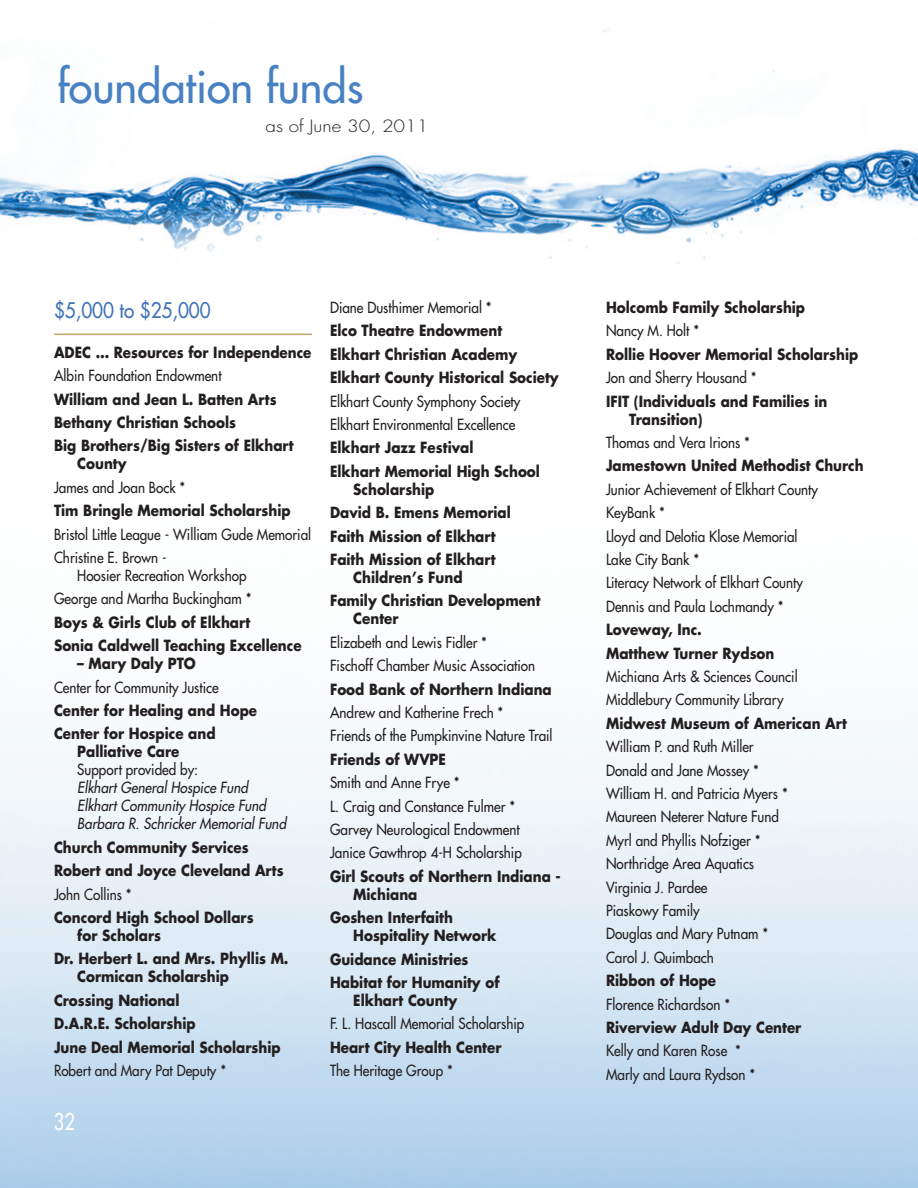
<style>
.page{position:relative;width:918px;height:1188px;background:#fff}
.page>*{position:absolute;margin:0;border:0;box-sizing:border-box;transform-origin:0 0}
.t1{font:43.5px "Futura";color:#4881c3}
.t2{font:22.5px "Futura";color:#fff;scale:.8 1}
.t3{font:21px "Futura";color:#4274ba;scale:.9 1}
.t4{font:300 16.5px "Futura";color:#231f20;scale:1.14 1}
.t5{font:700 15px/23.4px "Futura";color:#231f20;scale:.9 1}
.t6{font:15px/23.4px "Futura";color:#231f20;scale:.9 1}
.t7{font:italic 15px/18px "Futura";letter-spacing:.005em;color:#231f20;scale:.9 1}
</style>
<div class="page">
<img style="left:0;top:28px;width:918px;height:1160px">
<hr style="left:54px;top:334px;width:258px;height:1px;background:#c3a76a">
<h1 class="t1" style="left:57px;top:65px;width:308px">foundation funds</h1>
<p class="t4" style="left:265px;top:118px;width:145px">as of June 30, 2011</p>
<h3 class="t3" style="left:54px;top:300px;width:176px">$5,000 to $25,000</h3>
<p class="t5" style="left:54px;top:342px;width:288px">ADEC … Resources for Independence</p>
<p class="t6" style="left:54px;top:365px;width:188px">Albin Foundation Endowment</p>
<p class="t5" style="left:54px;top:389px;width:268px">William and Jean L. Batten Arts<br>Bethany Christian Schools<br>Big Brothers/Big Sisters of Elkhart</p>
<p class="t5" style="left:77px;top:453px;width:56px">County</p>
<p class="t6" style="left:54px;top:477px;width:147px">James and Joan Bock *</p>
<p class="t5" style="left:54px;top:500px;width:264px">Tim Bringle Memorial Scholarship</p>
<p class="t6" style="left:54px;top:523px;width:287px">Bristol Little League - William Gude Memorial<br>Christine E. Brown -</p>
<p class="t6" style="left:54px;top:565px;width:221px;text-indent:23px">Hoosier Recreation Workshop<br>George and Martha Buckingham *</p>
<p class="t5" style="left:54px;top:612px;width:277px">Boys &amp; Girls Club of Elkhart<br>Sonia Caldwell Teaching Excellence</p>
<p class="t5" style="left:77px;top:653px;width:133px">– Mary Daly PTO</p>
<p class="t6" style="left:54px;top:676px;width:184px">Center for Community Justice</p>
<p class="t5" style="left:54px;top:700px;width:227px">Center for Healing and Hope<br>Center for Hospice and</p>
<p class="t5" style="left:77px;top:741px;width:115px">Palliative Care</p>
<p class="t6" style="left:77px;top:759px;width:136px">Support provided by:</p>
<p class="t7" style="left:77px;top:780px;width:234px">Elkhart General Hospice Fund<br>Elkhart Community Hospice Fund<br>Barbara R. Schricker Memorial Fund</p>
<p class="t5" style="left:54px;top:837px;width:257px">Church Community Services<br>Robert and Joyce Cleveland Arts</p>
<p class="t6" style="left:54px;top:883px;width:88px">John Collins *</p>
<p class="t5" style="left:77px;top:910px;width:197px;line-height:18px;text-indent:-23px">Concord High School Dollars for Scholars</p>
<p class="t5" style="left:77px;top:951px;width:236px;line-height:18px;text-indent:-23px">Dr. Herbert L. and Mrs. Phyllis M.<br>Cormican Scholarship</p>
<p class="t5" style="left:54px;top:990px;width:253px">Crossing National<br>D.A.R.E. Scholarship<br>June Deal Memorial Scholarship</p>
<p class="t6" style="left:54px;top:1060px;width:193px">Robert and Mary Pat Deputy *</p>
<h2 class="t2" style="left:54px;top:1110px;width:28px">32</h2>
<p class="t6" style="left:330px;top:297px;width:181px">Diane Dusthimer Memorial *</p>
<p class="t5" style="left:330px;top:320px;width:256px">Elco Theatre Endowment<br>Elkhart Christian Academy<br>Elkhart County Historical Society</p>
<p class="t6" style="left:330px;top:390px;width:213px">Elkhart County Symphony Society<br>Elkhart Environmental Excellence</p>
<p class="t5" style="left:330px;top:437px;width:235px">Elkhart Jazz Festival<br>Elkhart Memorial High School</p>
<p class="t5" style="left:330px;top:479px;width:202px;text-indent:23px">Scholarship<br>David B. Emens Memorial<br>Faith Mission of Elkhart<br>Faith Mission of Elkhart</p>
<p class="t5" style="left:330px;top:567px;width:236px;text-indent:23px">Children’s Fund<br>Family Christian Development</p>
<p class="t5" style="left:353px;top:608px;width:52px">Center</p>
<p class="t6" style="left:330px;top:632px;width:229px">Elizabeth and Lewis Fidler *<br>Fischoff Chamber Music Association</p>
<p class="t5" style="left:330px;top:679px;width:248px">Food Bank of Northern Indiana</p>
<p class="t6" style="left:330px;top:702px;width:249px">Andrew and Katherine Frech *<br>Friends of the Pumpkinvine Nature Trail</p>
<p class="t5" style="left:330px;top:749px;width:130px">Friends of WVPE</p>
<p class="t6" style="left:330px;top:772px;width:215px">Smith and Anne Frye *<br>L. Craig and Constance Fulmer *<br>Garvey Neurological Endowment<br>Janice Gawthrop 4-H Scholarship</p>
<p class="t5" style="left:353px;top:869px;width:232px;line-height:18px;text-indent:-23px">Girl Scouts of Northern Indiana -<br>Michiana</p>
<p class="t5" style="left:353px;top:910px;width:161px;line-height:18px;text-indent:-23px">Goshen Interfaith<br>Hospitality Network</p>
<p class="t5" style="left:330px;top:949px;width:190px">Guidance Ministries<br>Habitat for Humanity of</p>
<p class="t5" style="left:353px;top:990px;width:117px">Elkhart County</p>
<p class="t6" style="left:330px;top:1013px;width:217px">F. L. Hascall Memorial Scholarship</p>
<p class="t5" style="left:330px;top:1037px;width:192px">Heart City Health Center</p>
<p class="t6" style="left:330px;top:1060px;width:138px">The Heritage Group *</p>
<p class="t5" style="left:606px;top:297px;width:223px">Holcomb Family Scholarship</p>
<p class="t6" style="left:606px;top:320px;width:105px">Nancy M. Holt *</p>
<p class="t5" style="left:606px;top:344px;width:282px">Rollie Hoover Memorial Scholarship</p>
<p class="t6" style="left:606px;top:367px;width:169px">Jon and Sherry Housand *</p>
<p class="t5" style="left:629px;top:393px;width:222px;line-height:18px;text-indent:-23px">IFIT (Individuals and Families in<br>Transition)</p>
<p class="t6" style="left:606px;top:432px;width:162px">Thomas and Vera Irions *</p>
<p class="t5" style="left:606px;top:455px;width:288px">Jamestown United Methodist Church</p>
<p class="t6" style="left:606px;top:479px;width:237px">Junior Achievement of Elkhart County<br>KeyBank *<br>Lloyd and Delotia Klose Memorial<br>Lake City Bank *<br>Literacy Network of Elkhart County<br>Dennis and Paula Lochmandy *</p>
<p class="t5" style="left:606px;top:619px;width:189px">Loveway, Inc.<br>Matthew Turner Rydson</p>
<p class="t6" style="left:606px;top:666px;width:214px">Michiana Arts &amp; Sciences Council<br>Middlebury Community Library</p>
<p class="t5" style="left:606px;top:713px;width:269px">Midwest Museum of American Art</p>
<p class="t6" style="left:606px;top:736px;width:203px">William P. and Ruth Miller<br>Donald and Jane Mossey *<br>William H. and Patricia Myers *<br>Maureen Neterer Nature Fund<br>Myrl and Phyllis Nofziger *<br>Northridge Area Aquatics<br>Virginia J. Pardee<br>Piaskowy Family<br>Douglas and Mary Putnam *<br>Carol J. Quimbach</p>
<p class="t5" style="left:606px;top:970px;width:124px">Ribbon of Hope</p>
<p class="t6" style="left:606px;top:993px;width:139px">Florence Richardson *</p>
<p class="t5" style="left:606px;top:1017px;width:219px">Riverview Adult Day Center</p>
<p class="t6" style="left:606px;top:1040px;width:167px">Kelly and Karen Rose *<br>Marly and Laura Rydson *</p>
</div>
